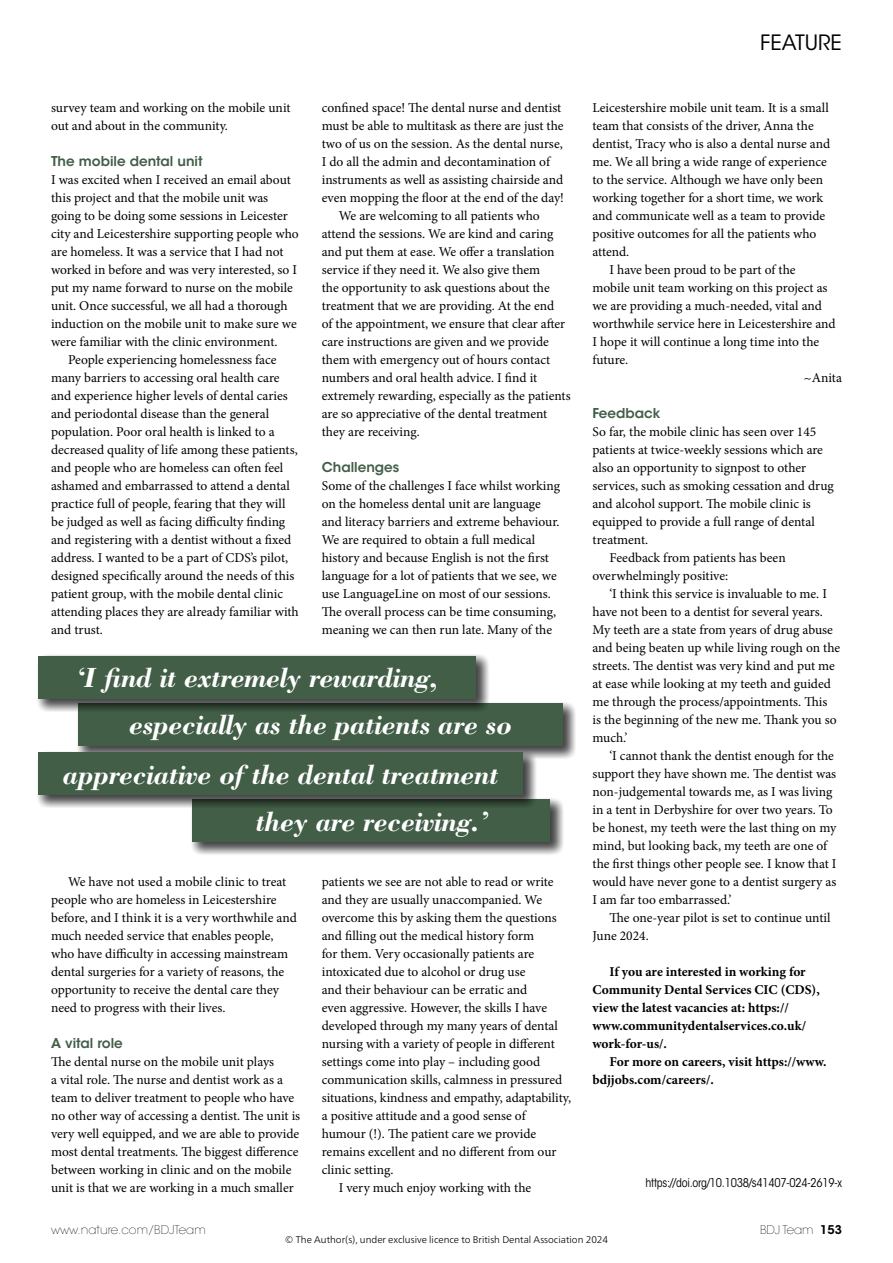
<style>
.page{position:relative;width:893px;height:1263px;background:#fff}
.page>*{position:absolute;margin:0;border:0;box-sizing:border-box;transform-origin:0 0}
.Eyecatcher_white{font:italic 700 28.5px "Bodoni Std";letter-spacing:-.02em;color:#fff}
.t1{font:21px "ITC Avant Garde Std";color:#000}
.Para_body{font:13.5px/18px "Minion Pro";color:#000}
.Para_body_1st{font:13.5px/18px "Minion Pro";color:#000}
.Para_body-2{font:700 13.5px/18px "Minion Pro";color:#000}
.SectionHeading_1_x{font:600 13.5px "ITC Avant Garde Std";color:#425e47}
.NoXML_DOI{font:condensed 12px "ITC Avant Garde Std";letter-spacing:-.02em;color:#000}
.t2{font:200 12px "ITC Avant Garde Std";color:#000}
.t3{font:300 9.75px "Frutiger Neue LT Pro";color:#000}
.s1{font-weight:600}
</style>
<div class="page">
<div style="left:76px;top:701px;width:501px;height:58px;background:#000;opacity:.75"></div>
<div style="left:78px;top:703px;width:485px;height:42px;background:#425e47"></div>
<div style="left:36px;top:654px;width:455px;height:58px;background:#000;opacity:.75"></div>
<div style="left:38px;top:656px;width:438px;height:42px;background:#425e47"></div>
<div style="left:191px;top:797px;width:373px;height:59px;background:#000;opacity:.75"></div>
<div style="left:193px;top:799px;width:357px;height:43px;background:#425e47"></div>
<div style="left:36px;top:750px;width:501px;height:59px;background:#000;opacity:.75"></div>
<div style="left:38px;top:752px;width:485px;height:43px;background:#425e47"></div>
<p class="Para_body" style="left:51px;top:98px;width:241px">survey team and working on the mobile unit out and about in the community.</p>
<p class="SectionHeading_1_x" style="left:51px;top:152px;width:153px">The mobile dental unit</p>
<p class="Para_body_1st" style="left:51px;top:170px;width:249px">I was excited when I received an email about this project and that the mobile unit was going to be doing some sessions in Leicester city and Leicestershire supporting people who are homeless. It was a service that I had not worked in before and was very interested, so I put my name forward to nurse on the mobile unit. Once successful, we all had a thorough induction on the mobile unit to make sure we were familiar with the clinic environment.</p>
<p class="Para_body" style="left:51px;top:350px;width:249px;text-indent:17px">People experiencing homelessness face many barriers to accessing oral health care and experience higher levels of dental caries and periodontal disease than the general population. Poor oral health is linked to a decreased quality of life among these patients, and people who are homeless can often feel ashamed and embarrassed to attend a dental practice full of people, fearing that they will be judged as well as facing difficulty finding and registering with a dentist without a fixed address. I wanted to be a part of CDS’s pilot, designed specifically around the needs of this patient group, with the mobile dental clinic attending places they are already familiar with and trust.</p>
<p class="Para_body_1st" style="left:322px;top:98px;width:244px">confined space! The dental nurse and dentist must be able to multitask as there are just the two of us on the session. As the dental nurse, I do all the admin and decontamination of instruments as well as assisting chairside and even mopping the floor at the end of the day!</p>
<p class="Para_body" style="left:322px;top:206px;width:250px;text-indent:17px">We are welcoming to all patients who attend the sessions. We are kind and caring and put them at ease. We offer a translation service if they need it. We also give them<br>the opportunity to ask questions about the treatment that we are providing. At the end<br>of the appointment, we ensure that clear after care instructions are given and we provide them with emergency out of hours contact numbers and oral health advice. I find it extremely rewarding, especially as the patients are so appreciative of the dental treatment they are receiving.</p>
<p class="SectionHeading_1_x" style="left:322px;top:458px;width:79px">Challenges</p>
<p class="Para_body_1st" style="left:322px;top:476px;width:240px">Some of the challenges I face whilst working on the homeless dental unit are language and literacy barriers and extreme behaviour.<br>We are required to obtain a full medical history and because English is not the first language for a lot of patients that we see, we use LanguageLine on most of our sessions.<br>The overall process can be time consuming, meaning we can then run late. Many of the</p>
<p class="Eyecatcher_white" style="left:76px;top:660px;width:363px">‘I find it extremely rewarding,</p>
<p class="Eyecatcher_white" style="left:129px;top:707px;width:385px">especially as the patients are so</p>
<p class="Eyecatcher_white" style="left:63px;top:756px;width:438px">appreciative of the dental treatment</p>
<p class="Eyecatcher_white" style="left:256px;top:804px;width:233px">they are receiving.’</p>
<p class="Para_body" style="left:51px;top:872px;width:247px;text-indent:17px">We have not used a mobile clinic to treat people who are homeless in Leicestershire before, and I think it is a very worthwhile and much needed service that enables people, who have difficulty in accessing mainstream dental surgeries for a variety of reasons, the opportunity to receive the dental care they need to progress with their lives.</p>
<p class="SectionHeading_1_x" style="left:51px;top:1034px;width:73px">A vital role</p>
<p class="Para_body_1st" style="left:51px;top:1052px;width:251px">The dental nurse on the mobile unit plays<br>a vital role. The nurse and dentist work as a team to deliver treatment to people who have no other way of accessing a dentist. The unit is very well equipped, and we are able to provide most dental treatments. The biggest difference between working in clinic and on the mobile unit is that we are working in a much smaller</p>
<p class="Para_body_1st" style="left:322px;top:872px;width:251px">patients we see are not able to read or write and they are usually unaccompanied. We overcome this by asking them the questions and filling out the medical history form<br>for them. Very occasionally patients are intoxicated due to alcohol or drug use<br>and their behaviour can be erratic and<br>even aggressive. However, the skills I have developed through my many years of dental nursing with a variety of people in different settings come into play – including good communication skills, calmness in pressured situations, kindness and empathy, adaptability, a positive attitude and a good sense of humour (!). The patient care we provide remains excellent and no different from our clinic setting.</p>
<p class="Para_body" style="left:339px;top:1178px;width:194px">I very much enjoy working with the</p>
<h2 class="t1" style="left:760px;top:30px;width:83px">FEATURE</h2>
<p class="Para_body" style="left:592px;top:98px;width:239px">Leicestershire mobile unit team. It is a small team that consists of the driver, Anna the dentist, Tracy who is also a dental nurse and me. We all bring a wide range of experience to the service. Although we have only been working together for a short time, we work and communicate well as a team to provide positive outcomes for all the patients who attend.</p>
<p class="Para_body" style="left:592px;top:260px;width:245px;text-indent:17px">I have been proud to be part of the mobile unit team working on this project as we are providing a much-needed, vital and worthwhile service here in Leicestershire and I hope it will continue a long time into the future.</p>
<p class="Para_body_1st" style="left:804px;top:368px;width:40px">~Anita</p>
<p class="SectionHeading_1_x" style="left:592px;top:404px;width:69px">Feedback</p>
<p class="Para_body_1st" style="left:592px;top:422px;width:243px">So far, the mobile clinic has seen over 145 patients at twice-weekly sessions which are also an opportunity to signpost to other services, such as smoking cessation and drug and alcohol support. The mobile clinic is equipped to provide a full range of dental treatment.</p>
<p class="Para_body" style="left:592px;top:548px;width:195px;text-indent:17px">Feedback from patients has been overwhelmingly positive:</p>
<p class="Para_body" style="left:592px;top:584px;width:249px;text-indent:17px">‘I think this service is invaluable to me. I have not been to a dentist for several years.<br>My teeth are a state from years of drug abuse and being beaten up while living rough on the streets. The dentist was very kind and put me at ease while looking at my teeth and guided me through the process/appointments. This<br>is the beginning of the new me. Thank you so much.’</p>
<p class="Para_body" style="left:592px;top:746px;width:246px;text-indent:17px">‘I cannot thank the dentist enough for the support they have shown me. The dentist was non-judgemental towards me, as I was living in a tent in Derbyshire for over two years. To be honest, my teeth were the last thing on my mind, but looking back, my teeth are one of the first things other people see. I know that I would have never gone to a dentist surgery as I am far too embarrassed.’</p>
<p class="Para_body" style="left:592px;top:908px;width:240px;text-indent:17px">The one-year pilot is set to continue until<br>June 2024.</p>
<p class="Para_body-2" style="left:592px;top:962px;width:229px;text-indent:17px">If you are interested in working for Community Dental Services CIC (CDS), view the latest vacancies at: https:// www.communitydentalservices.co.uk/ work-for-us/.</p>
<p class="Para_body-2" style="left:592px;top:1052px;width:236px;text-indent:17px">For more on careers, visit https://www. bdjjobs.com/careers/.</p>
<p class="NoXML_DOI" style="left:645px;top:1175px;width:198px">https://doi.org/10.1038/s41407-024-2619-x</p>
<p class="t2" style="left:51px;top:1222px;width:156px">www.nature.com/BDJTeam</p>
<p class="t2" style="left:760px;top:1222px;width:83px">BDJ Team <span class="s1">153</span></p>
<p class="t3" style="left:285px;top:1234px;width:325px">© The Author(s), under exclusive licence to British Dental Association 2024</p>
</div>
